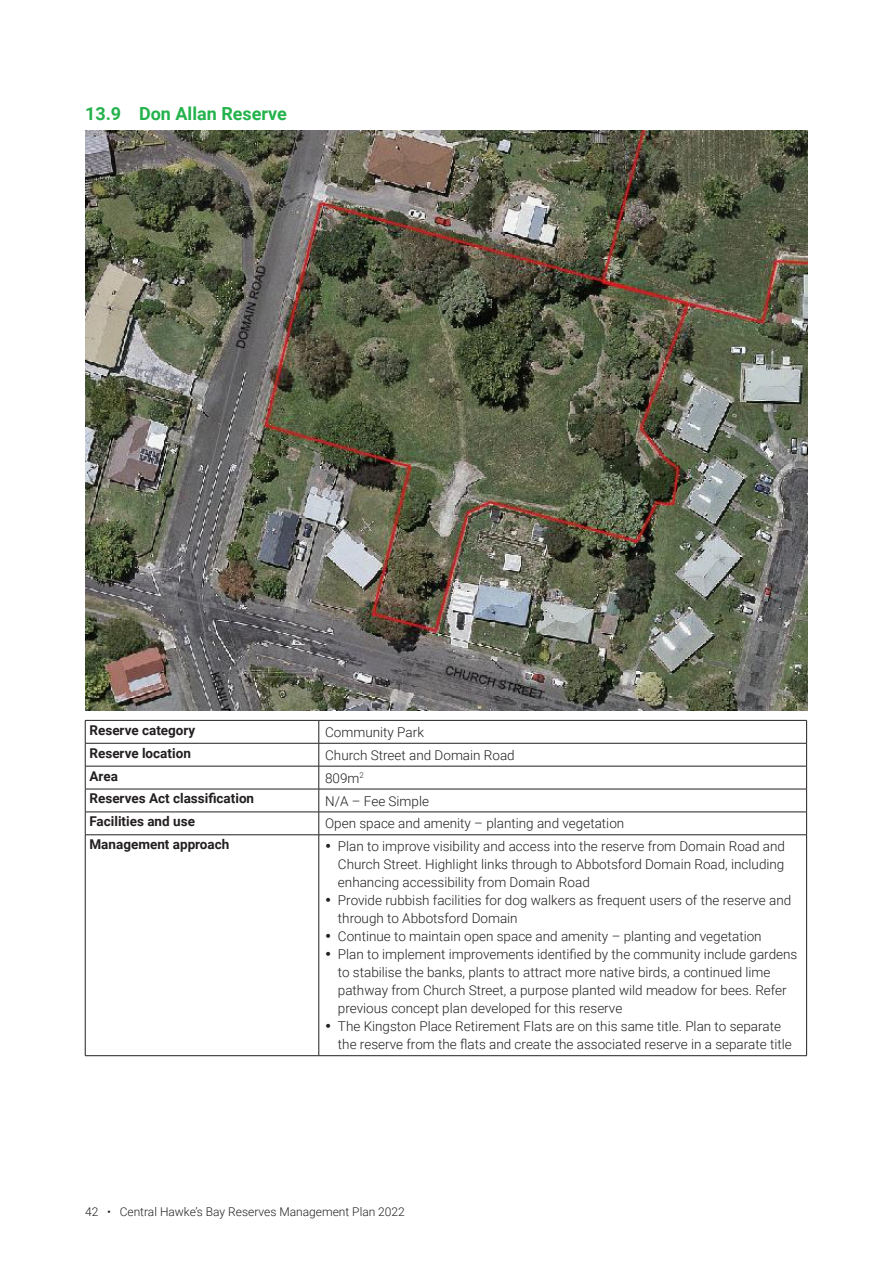
<style>
.page{position:relative;width:893px;height:1263px;background:#fff}
.page>*{position:absolute;margin:0;border:0;box-sizing:border-box;transform-origin:0 0}
.t1{font:700 18px "Roboto";color:#23b24b}
.T_-_Body_copy{font:300 13.5px/18px "Roboto";color:#231f20}
.Body_bold{font:700 13.5px "Roboto";color:#231f20}
.t2{font:300 12px "Roboto";color:#231f20}
</style>
<div class="page">
<img style="left:85px;top:131px;width:723px;height:580px">
<hr style="left:85px;top:720px;width:234px;height:1px;background:#231f20">
<hr style="left:319px;top:720px;width:488px;height:1px;background:#231f20">
<hr style="left:85px;top:743px;width:234px;height:1px;background:#231f20">
<hr style="left:319px;top:743px;width:488px;height:1px;background:#231f20">
<hr style="left:85px;top:766px;width:234px;height:1px;background:#231f20">
<hr style="left:319px;top:766px;width:488px;height:1px;background:#231f20">
<hr style="left:85px;top:789px;width:234px;height:1px;background:#231f20">
<hr style="left:319px;top:789px;width:488px;height:1px;background:#231f20">
<hr style="left:85px;top:812px;width:234px;height:1px;background:#231f20">
<svg style="left:85px;top:720px;width:1px;height:114px"></svg>
<hr style="left:319px;top:812px;width:488px;height:1px;background:#231f20">
<svg style="left:319px;top:720px;width:1px;height:114px"></svg>
<svg style="left:806px;top:720px;width:1px;height:114px"></svg>
<hr style="left:85px;top:834px;width:234px;height:1px;background:#231f20">
<hr style="left:85px;top:835px;width:1px;height:220px;background:#231f20">
<hr style="left:319px;top:834px;width:488px;height:1px;background:#231f20">
<hr style="left:319px;top:835px;width:1px;height:220px;background:#231f20">
<hr style="left:806px;top:835px;width:1px;height:220px;background:#231f20">
<hr style="left:85px;top:1055px;width:234px;height:1px;background:#231f20">
<hr style="left:319px;top:1055px;width:488px;height:1px;background:#231f20">
<p class="t1" style="left:85px;top:101px;width:203px">13.9 Don Allan Reserve</p>
<p class="Body_bold" style="left:89px;top:720px;width:107px">Reserve category</p>
<p class="T_-_Body_copy" style="left:325px;top:722px;width:100px">Community Park</p>
<p class="Body_bold" style="left:89px;top:743px;width:103px">Reserve location</p>
<p class="T_-_Body_copy" style="left:325px;top:745px;width:191px">Church Street and Domain Road</p>
<p class="Body_bold" style="left:89px;top:766px;width:30px">Area</p>
<p class="T_-_Body_copy" style="left:325px;top:768px;width:40px">809m<sup>2</sup></p>
<p class="Body_bold" style="left:89px;top:789px;width:166px">Reserves Act classification</p>
<p class="T_-_Body_copy" style="left:325px;top:791px;width:105px">N/A – Fee Simple</p>
<p class="Body_bold" style="left:89px;top:812px;width:107px">Facilities and use</p>
<p class="T_-_Body_copy" style="left:325px;top:814px;width:301px">Open space and amenity – planting and vegetation</p>
<p class="Body_bold" style="left:89px;top:835px;width:141px">Management approach</p>
<p class="T_-_Body_copy" style="left:338px;top:837px;width:449px;text-align:justify;text-indent:-13px">• Plan to improve visibility and access into the reserve from Domain Road and Church Street. Highlight links through to Abbotsford Domain Road, including enhancing accessibility from Domain Road</p>
<p class="T_-_Body_copy" style="left:338px;top:891px;width:455px;text-indent:-13px">• Provide rubbish facilities for dog walkers as frequent users of the reserve and through to Abbotsford Domain</p>
<p class="T_-_Body_copy" style="left:325px;top:927px;width:438px">• Continue to maintain open space and amenity – planting and vegetation</p>
<p class="T_-_Body_copy" style="left:338px;top:945px;width:461px;text-indent:-13px">• Plan to implement improvements identified by the community include gardens to stabilise the banks, plants to attract more native birds, a continued lime pathway from Church Street, a purpose planted wild meadow for bees. Refer previous concept plan developed for this reserve</p>
<p class="T_-_Body_copy" style="left:338px;top:1017px;width:455px;text-indent:-13px">• The Kingston Place Retirement Flats are on this same title. Plan to separate the reserve from the flats and create the associated reserve in a separate title</p>
<p class="t2" style="left:85px;top:1203px;width:321px">42 • Central Hawke’s Bay Reserves Management Plan 2022</p>
</div>
